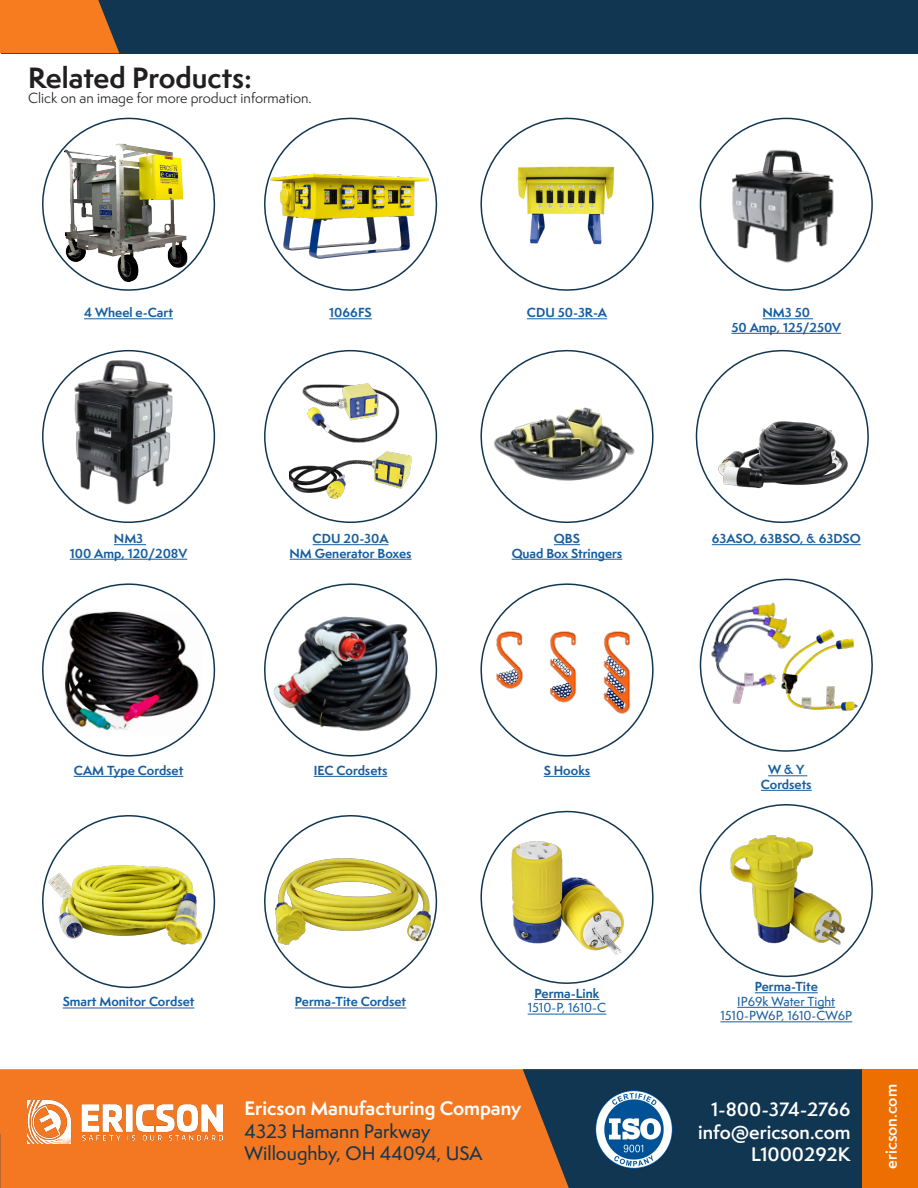
<style>
.page{position:relative;width:918px;height:1188px;background:#fff}
.page>*{position:absolute;margin:0;border:0;box-sizing:border-box;transform-origin:0 0}
.t1{font:700 27px "Semplicita Pro";color:#231f20}
.t2{font:500 18px/22.6px "Semplicita Pro";color:#113651}
.t3{font:600 18px/22.6px "Semplicita Pro";color:#fff;text-align:right}
.t4{font:700 18px "Semplicita Pro";color:#fff}
.t5{font:600 15px "Semplicita Pro";color:#fff}
.t6{font:13.5px "Semplicita Pro";color:#231f20}
.t7{font:700 12.15px "Semplicita Pro";color:#175d9e}
.t8{font:500 12.15px/14.5px "Semplicita Pro";color:#175d9e;text-align:center}
.s1{font-weight:700}
</style>
<div class="page">
<svg style="left:480px;top:117px;width:174px;height:174px"></svg>
<svg style="left:264px;top:117px;width:174px;height:174px"></svg>
<svg style="left:42px;top:117px;width:174px;height:174px"></svg>
<svg style="left:480px;top:583px;width:174px;height:174px"></svg>
<svg style="left:264px;top:583px;width:174px;height:174px"></svg>
<svg style="left:42px;top:583px;width:174px;height:174px"></svg>
<img style="left:702px;top:120px;width:170px;height:154px">
<svg style="left:264px;top:815px;width:174px;height:174px"></svg>
<svg style="left:42px;top:815px;width:174px;height:174px"></svg>
<svg style="left:480px;top:349px;width:174px;height:175px"></svg>
<svg style="left:699px;top:804px;width:174px;height:174px"></svg>
<img style="left:42px;top:351px;width:173px;height:171px;border-radius:83px">
<svg style="left:480px;top:810px;width:174px;height:174px"></svg>
<svg style="left:699px;top:578px;width:174px;height:174px"></svg>
<img style="left:772px;top:627px;width:92px;height:96px">
<img style="left:487px;top:622px;width:160px;height:96px">
<img style="left:268px;top:351px;width:165px;height:109px">
<img style="left:290px;top:426px;width:133px;height:80px">
<div style="left:0;top:1069px;width:523px;height:119px;background:#f47721"></div>
<svg style="left:523px;top:1069px;width:339px;height:119px;background:#233b4d"></svg>
<img style="left:595px;top:1091px;width:78px;height:77px">
<div style="left:862px;top:1069px;width:56px;height:119px;background:#ed6f01"></div>
<img style="left:27px;top:1101px;width:195px;height:42px">
<div style="left:1px;top:0;width:917px;height:53px;background:#113651"></div>
<svg style="left:0;top:0;width:119px;height:53px;background:#e37523"></svg>
<svg style="left:0;top:1134px;width:1px;height:54px"></svg>
<hr style="left:84px;top:319px;width:89px;height:1px;background:#175d9e">
<hr style="left:544px;top:776px;width:46px;height:1px;background:#175d9e">
<hr style="left:63px;top:1008px;width:131px;height:1px;background:#175d9e">
<img style="left:47px;top:841px;width:164px;height:114px">
<hr style="left:295px;top:1008px;width:111px;height:1px;background:#175d9e">
<img style="left:275px;top:858px;width:156px;height:87px">
<hr style="left:768px;top:776px;width:39px;height:1px;background:#175d9e">
<hr style="left:761px;top:790px;width:51px;height:1px;background:#175d9e">
<hr style="left:755px;top:993px;width:63px;height:1px;background:#175d9e">
<hr style="left:737px;top:1007px;width:98px;height:1px;background:#175d9e">
<hr style="left:720px;top:1022px;width:132px;height:1px;background:#175d9e">
<img style="left:725px;top:833px;width:123px;height:115px">
<hr style="left:535px;top:999px;width:64px;height:1px;background:#175d9e">
<hr style="left:528px;top:1014px;width:78px;height:1px;background:#175d9e">
<img style="left:512px;top:840px;width:111px;height:116px">
<hr style="left:74px;top:776px;width:109px;height:1px;background:#175d9e">
<hr style="left:314px;top:776px;width:73px;height:1px;background:#175d9e">
<img style="left:56px;top:141px;width:144px;height:144px">
<img style="left:510px;top:158px;width:114px;height:94px">
<hr style="left:527px;top:319px;width:80px;height:1px;background:#175d9e">
<hr style="left:763px;top:319px;width:50px;height:1px;background:#175d9e">
<hr style="left:732px;top:333px;width:109px;height:1px;background:#175d9e">
<hr style="left:114px;top:544px;width:32px;height:1px;background:#175d9e">
<hr style="left:70px;top:559px;width:117px;height:1px;background:#175d9e">
<img style="left:268px;top:164px;width:164px;height:99px">
<hr style="left:329px;top:319px;width:43px;height:1px;background:#175d9e">
<hr style="left:712px;top:544px;width:149px;height:1px;background:#175d9e">
<svg style="left:554px;top:544px;width:26px;height:1px"></svg>
<hr style="left:512px;top:559px;width:110px;height:1px;background:#175d9e">
<hr style="left:313px;top:544px;width:76px;height:1px;background:#175d9e">
<hr style="left:290px;top:559px;width:122px;height:1px;background:#175d9e">
<svg style="left:702px;top:349px;width:160px;height:175px"></svg>
<img style="left:695px;top:403px;width:174px;height:109px">
<p class="t1" style="left:28px;top:57px;width:225px">Related Products:</p>
<p class="t6" style="left:28px;top:88px;width:285px">Click on an image for more product information.</p>
<p class="t7" style="left:84px;top:304px;width:90px">4 Wheel e-Cart</p>
<p class="t7" style="left:329px;top:304px;width:44px">1066FS</p>
<p class="t7" style="left:114px;top:529px;width:31px">NM3</p>
<p class="t7" style="left:70px;top:544px;width:119px">100 Amp, 120/208V</p>
<p class="t7" style="left:313px;top:529px;width:77px">CDU 20-30A</p>
<p class="t7" style="left:290px;top:544px;width:123px">NM Generator Boxes</p>
<p class="t7" style="left:527px;top:304px;width:82px">CDU 50-3R-A</p>
<p class="t7" style="left:763px;top:304px;width:49px">NM3 50</p>
<p class="t7" style="left:732px;top:318px;width:111px">50 Amp, 125/250V</p>
<p class="t7" style="left:554px;top:529px;width:28px">QBS</p>
<p class="t7" style="left:712px;top:529px;width:150px">63ASO, 63BSO, &amp; 63DSO</p>
<p class="t7" style="left:512px;top:544px;width:112px">Quad Box Stringers</p>
<p class="t7" style="left:74px;top:761px;width:111px">CAM Type Cordset</p>
<p class="t7" style="left:314px;top:761px;width:75px">IEC Cordsets</p>
<p class="t7" style="left:63px;top:993px;width:133px">Smart Monitor Cordset</p>
<p class="t7" style="left:295px;top:993px;width:113px">Perma-Tite Cordset</p>
<p class="t7" style="left:544px;top:761px;width:48px">S Hooks</p>
<p class="t8" style="left:528px;top:986px;width:80px"><span class="s1">Perma-Link<br></span>1510-P, 1610-C</p>
<h2 class="t4" style="left:245px;top:1095px;width:278px">Ericson Manufacturing Company</h2>
<h2 class="t2" style="left:245px;top:1119px;width:239px">4323 Hamann Parkway<br>Willoughby, OH 44094, USA</h2>
<p class="t7" style="left:768px;top:761px;width:38px">W &amp; Y</p>
<p class="t7" style="left:761px;top:775px;width:52px">Cordsets</p>
<p class="t8" style="left:720px;top:979px;width:133px"><span class="s1">Perma-Tite<br></span>IP69k Water Tight<br>1510-PW6P, 1610-CW6P</p>
<h2 class="t3" style="left:698px;top:1098px;width:154px">1-800-374-2766 info@ericson.com<br>L1000292K</h2>
<p class="t5" style="left:880px;top:1168px;width:86px;rotate:-90deg">ericson.com</p>
</div>
